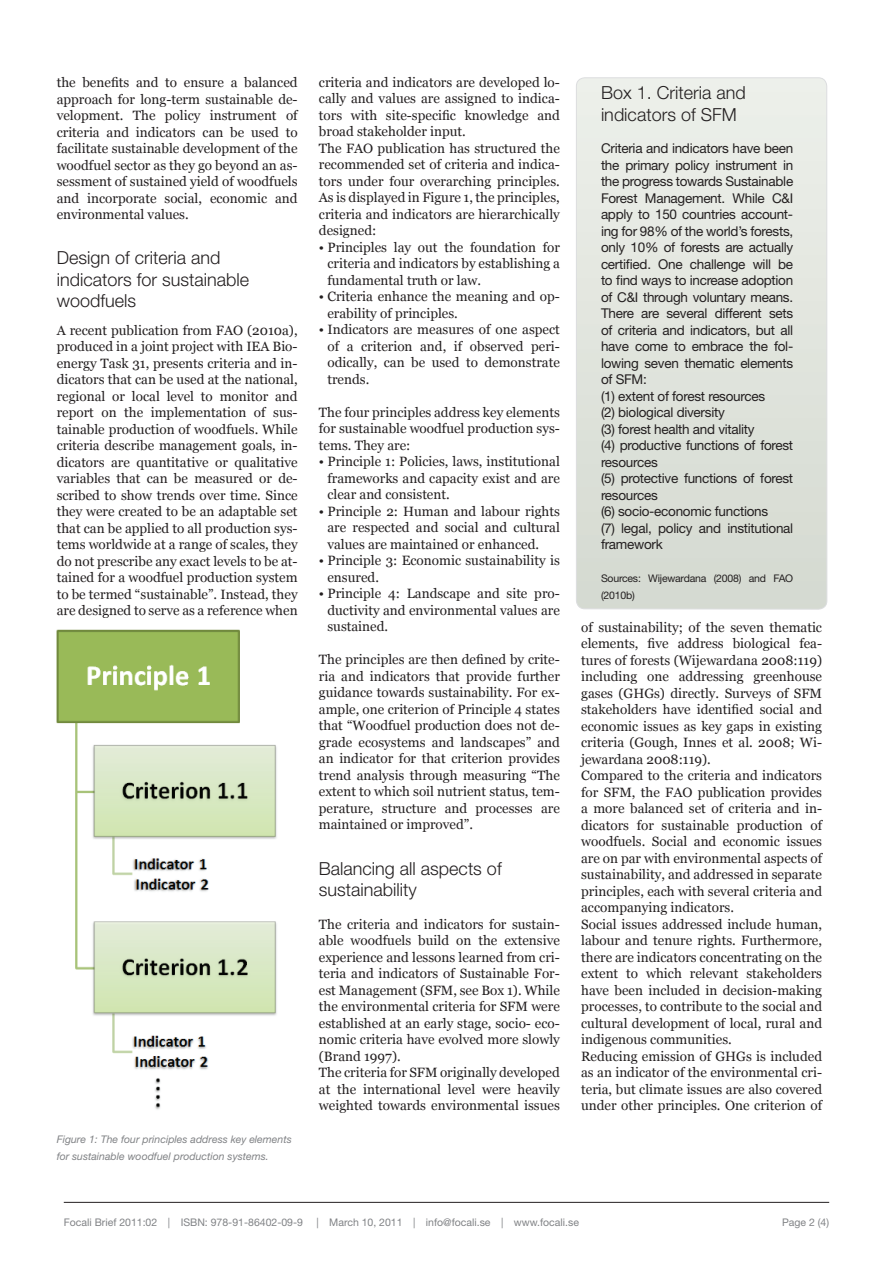
<style>
.page{position:relative;width:893px;height:1263px;background:#fff}
.page>*{position:absolute;margin:0;border:0;box-sizing:border-box;transform-origin:0 0}
.t1{font:300 18px/21.6px "Helvetica Neue LT Std";color:#231f20}
.t2{font:13.5px/16.5px "Georgia";color:#231f20;text-align:justify}
.t3{font:13.5px/16.5px "Helvetica Neue LT Std";letter-spacing:-.02em;color:#231f20}
.t4{font:10.5px "Helvetica Neue LT Std";color:#808285}
.t5{font:italic 10.5px/16.5px "Helvetica Neue LT Std";color:#808285}
.t6{font:10.5px/16.5px "Helvetica Neue LT Std";letter-spacing:-.02em;color:#231f20}
</style>
<div class="page">
<hr style="left:64px;top:1202px;width:765px;height:1px;background:#231f20">
<img style="left:56px;top:629px;width:221px;height:481px">
<svg style="left:576px;top:79px;width:251px;height:530px;background:#e0e4dd"></svg>
<div style="left:576px;top:77px;width:251px;height:532px;border:1px solid #dcdddf;border-radius:9px"></div>
<p class="t2" style="left:57px;top:74px;width:242px">the benefits and to ensure a balanced approach for long-term sustainable de&shy;velopment. The policy instrument of criteria and indicators can be used to facilitate sustainable development of the woodfuel sector as they go beyond an as&shy;sessment of sustained yield of woodfuels and incorporate social, economic and environmental values.</p>
<h1 class="t1" style="left:57px;top:246px;width:194px">Design of criteria and indicators for sustainable woodfuels</h1>
<p class="t2" style="left:57px;top:322px;width:242px">A recent publication from FAO (2010a), produced in a joint project with IEA Bio&shy;energy Task 31, presents criteria and in&shy;dicators that can be used at the national, regional or local level to monitor and report on the implementation of sus&shy;tainable production of woodfuels. While criteria describe management goals, in&shy;dicators are quantitative or qualitative variables that can be measured or de&shy;scribed to show trends over time. Since they were created to be an adaptable set that can be applied to all production sys&shy;tems worldwide at a range of scales, they do not prescribe any exact levels to be at&shy;tained for a woodfuel production system to be termed “sustainable”. Instead, they are designed to serve as a reference when</p>
<p class="t5" style="left:57px;top:1131px;width:237px">Figure 1: The four principles address key elements for sustainable woodfuel production systems.</p>
<p class="t2" style="left:319px;top:74px;width:242px;text-align:left">criteria and indicators are developed lo&shy;cally and values are assigned to indica&shy;tors with site-specific knowledge and broad stakeholder input.<br>The FAO publication has structured the recommended set of criteria and indica&shy;tors under four overarching principles.<br>As is displayed in Figure 1, the principles, criteria and indicators are hierarchically designed:</p>
<p class="t2" style="left:327px;top:239px;width:234px;text-indent:-9px">• Principles lay out the foundation for criteria and indicators by establishing a fundamental truth or law.</p>
<p class="t2" style="left:327px;top:289px;width:234px;text-indent:-9px">• Criteria enhance the meaning and op&shy;erability of principles.</p>
<p class="t2" style="left:327px;top:322px;width:234px;text-indent:-9px">• Indicators are measures of one aspect of a criterion and, if observed peri&shy;odically, can be used to demonstrate trends.</p>
<p class="t2" style="left:319px;top:404px;width:242px">The four principles address key elements for sustainable woodfuel production sys&shy;tems. They are:</p>
<p class="t2" style="left:327px;top:454px;width:234px;text-indent:-9px">• Principle 1: Policies, laws, institutional frameworks and capacity exist and are clear and consistent.</p>
<p class="t2" style="left:327px;top:503px;width:234px;text-indent:-9px">• Principle 2: Human and labour rights are respected and social and cultural values are maintained or enhanced.</p>
<p class="t2" style="left:327px;top:553px;width:234px;text-indent:-9px">• Principle 3: Economic sustainability is ensured.</p>
<p class="t2" style="left:327px;top:586px;width:234px;text-indent:-9px">• Principle 4: Landscape and site pro&shy;ductivity and environmental values are sustained.</p>
<p class="t2" style="left:319px;top:652px;width:242px">The principles are then defined by crite&shy;ria and indicators that provide further guidance towards sustainability. For ex&shy;ample, one criterion of Principle 4 states that “Woodfuel production does not de&shy;grade ecosystems and landscapes” and an indicator for that criterion provides trend analysis through measuring “The extent to which soil nutrient status, tem&shy;perature, structure and processes are maintained or improved”.</p>
<h1 class="t1" style="left:319px;top:857px;width:184px">Balancing all aspects of sustainability</h1>
<p class="t2" style="left:319px;top:916px;width:242px;text-align:left">The criteria and indicators for sustain&shy;able woodfuels build on the extensive experience and lessons learned from cri&shy;teria and indicators of Sustainable For&shy;est Management (SFM, see Box 1). While the environmental criteria for SFM were established at an early stage, socio- eco&shy;nomic criteria have evolved more slowly (Brand 1997).<br>The criteria for SFM originally developed at the international level were heavily weighted towards environmental issues</p>
<h1 class="t1" style="left:601px;top:81px;width:146px">Box 1. Criteria and indicators of SFM</h1>
<p class="t3" style="left:601px;top:140px;width:194px">Criteria and indicators have been the primary policy instrument in the progress towards Sustainable<br>Forest Management. While C&amp;I apply to 150 countries account&shy;ing for 98% of the world’s forests, only 10% of forests are actually certified. One challenge will be to find ways to increase adoption of C&amp;I through voluntary means.<br>There are several different sets of criteria and indicators, but all have come to embrace the fol&shy;lowing seven thematic elements of SFM:<br>(1) extent of forest resources<br>(2) biological diversity<br>(3) forest health and vitality<br>(4) productive functions of forest resources<br>(5) protective functions of forest resources<br>(6) socio-economic functions<br>(7) legal, policy and institutional framework</p>
<p class="t6" style="left:601px;top:570px;width:194px">Sources: Wijewardana (2008) and FAO (2010b)</p>
<p class="t2" style="left:581px;top:619px;width:242px;text-align:left">of sustainability; of the seven thematic elements, five address biological fea&shy;tures of forests (Wijewardana 2008:119) including one addressing greenhouse gases (GHGs) directly. Surveys of SFM stakeholders have identified social and economic issues as key gaps in existing criteria (Gough, Innes et al. 2008; Wi&shy;jewardana 2008:119).<br>Compared to the criteria and indicators for SFM, the FAO publication provides a more balanced set of criteria and in&shy;dicators for sustainable production of woodfuels. Social and economic issues are on par with environmental aspects of sustainability, and addressed in separate principles, each with several criteria and accompanying indicators.<br>Social issues addressed include human, labour and tenure rights. Furthermore, there are indicators concentrating on the extent to which relevant stakeholders have been included in decision-making processes, to contribute to the social and cultural development of local, rural and indigenous communities.<br>Reducing emission of GHGs is included as an indicator of the environmental cri&shy;teria, but climate issues are also covered under other principles. One criterion of</p>
<p class="t4" style="left:64px;top:1216px;width:241px">Focali Brief 2011:02 | ISBN: 978-91-86402-09-9</p>
<p class="t4" style="left:316px;top:1216px;width:264px">| March 10, 2011 | info@focali.se | www.focali.se</p>
<p class="t4" style="left:782px;top:1216px;width:49px">Page 2 (4)</p>
</div>
